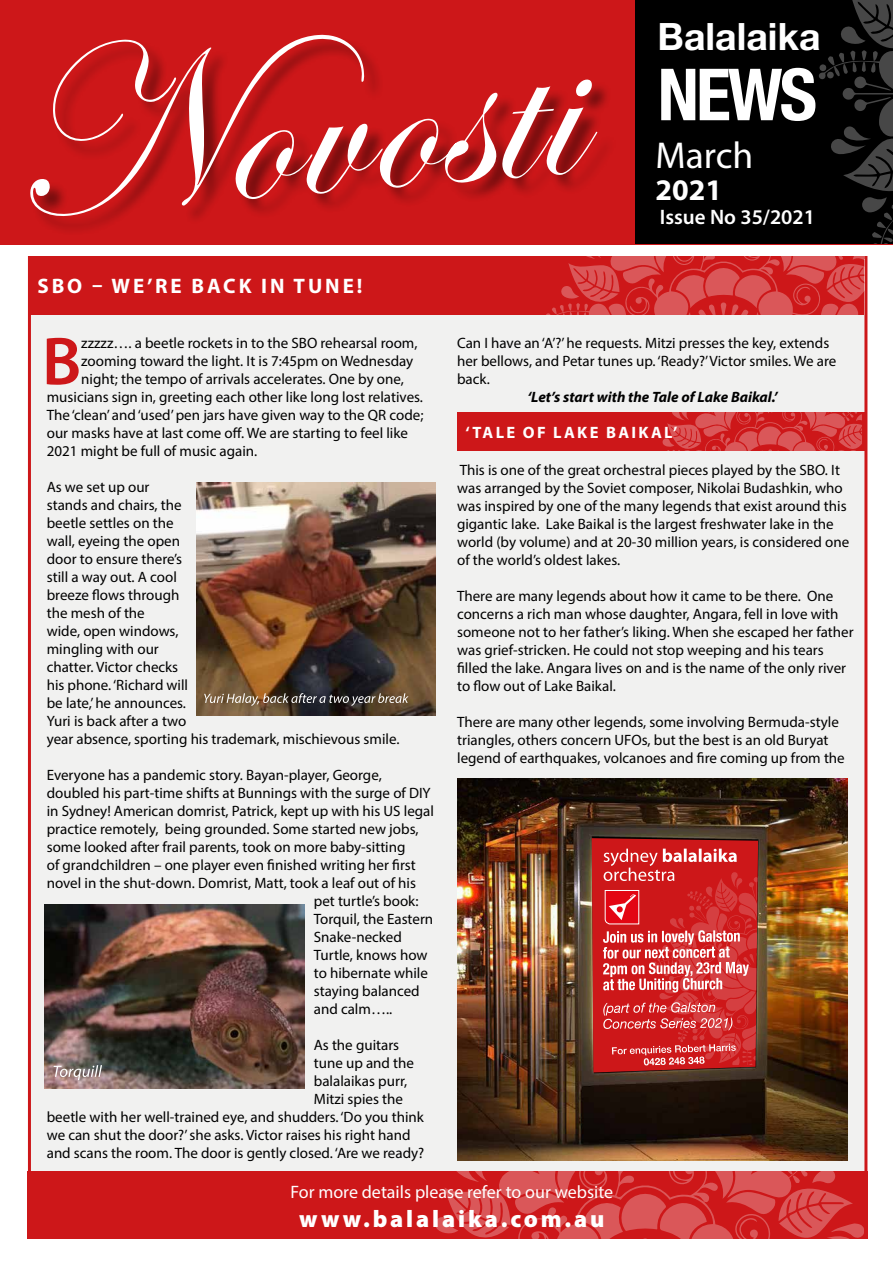
<style>
.page{position:relative;width:893px;height:1263px;background:#fff}
.page>*{position:absolute;margin:0;border:0;box-sizing:border-box;transform-origin:0 0}
.t1{font:700 condensed 72px "Helvetica Neue";color:#fff}
.t2{font:600 68.4px "Myriad Pro";color:#cd1719}
.t3{font:700 37.5px "Helvetica Neue";color:#fff}
.t4{font:37.5px "Myriad Pro";color:#fff}
.t5{font:700 30px "Myriad Pro";color:#fff}
.t6{font:900 24px "Myriad Pro";letter-spacing:.12em;color:#fff}
.t7{font:700 21px "Myriad Pro";letter-spacing:.14em;color:#fff}
.t8{font:600 21px "Myriad Pro";color:#fff}
.t9{font:18px "Myriad Pro";color:#fff}
.t10{font:700 16.5px "Myriad Pro";letter-spacing:.14em;color:#fff}
.t11{font:15px/18px "Myriad Pro";color:#000}
.t12{font:italic 700 15px "Myriad Pro";color:#000}
</style>
<div class="page">
<div style="left:28px;top:256px;width:839px;height:983px;background:#f1f1f0;border:3px solid #cd1719"></div>
<div style="left:29px;top:256px;width:835px;height:59px;background:#cd1719"></div>
<svg style="left:546px;top:256px;width:319px;height:59px"></svg>
<div style="left:0;top:0;width:893px;height:244px;background:#cd1719"></div>
<div style="left:32px;top:36px;width:584px;height:199px;background:#000;opacity:.44"></div>
<svg style="left:30px;top:34px;width:567px;height:183px"></svg>
<div style="left:27px;top:1171px;width:840px;height:68px;background:#cd1719"></div>
<svg style="left:435px;top:1171px;width:428px;height:68px"></svg>
<img style="left:457px;top:778px;width:391px;height:382px">
<div style="left:635px;top:0;width:258px;height:244px;background:#000"></div>
<svg style="left:819px;top:0;width:74px;height:244px"></svg>
<div style="left:457px;top:413px;width:409px;height:38px;background:#cd1719"></div>
<svg style="left:662px;top:413px;width:200px;height:38px"></svg>
<img style="left:197px;top:483px;width:238px;height:232px">
<svg style="left:204px;top:693px;width:205px;height:13px;background:#6e6153"></svg>
<img style="left:45px;top:904px;width:259px;height:184px">
<svg style="left:54px;top:1065px;width:48px;height:15px"></svg>
<svg style="left:546px;top:1136px;width:299px;height:25px;background:#6d4526"></svg>
<svg style="left:592px;top:838px;width:167px;height:234px;background:#d13c3d"></svg>
<p class="t3" style="left:658px;top:7px;width:165px">Balalaika</p>
<p class="t1" style="left:658px;top:35px;width:161px">NEWS</p>
<p class="t7" style="left:37px;top:272px;width:326px">SBO – WE’RE BACK IN TUNE!</p>
<p class="t2" style="left:42px;top:318px;width:41px">B</p>
<p class="t11" style="left:81px;top:334px;width:338px">zzzzz…. a beetle rockets in to the SBO rehearsal room,</p>
<p class="t11" style="left:81px;top:352px;width:333px">zooming toward the light. It is 7:45pm on Wednesday</p>
<p class="t11" style="left:81px;top:370px;width:324px">night; the tempo of arrivals accelerates. One by one,</p>
<p class="t11" style="left:47px;top:388px;width:378px">musicians sign in, greeting each other like long lost relatives.</p>
<p class="t11" style="left:47px;top:406px;width:378px">The ‘clean’ and ‘used’ pen jars have given way to the QR code;</p>
<p class="t11" style="left:47px;top:424px;width:363px">our masks have at last come off. We are starting to feel like</p>
<p class="t11" style="left:47px;top:442px;width:212px">2021 might be full of music again.</p>
<p class="t11" style="left:47px;top:478px;width:354px">As we set up our<br>stands and chairs, the<br>beetle settles on the<br>wall, eyeing the open<br>door to ensure there’s<br>still a way out. A cool<br>breeze flows through<br>the mesh of the<br>wide, open windows,<br>mingling with our<br>chatter. Victor checks<br>his phone. ‘Richard will<br>be late,’ he announces.<br>Yuri is back after a two<br>year absence, sporting his trademark, mischievous smile.</p>
<p class="t11" style="left:47px;top:766px;width:337px">Everyone has a pandemic story. Bayan-player, George,</p>
<p class="t11" style="left:47px;top:784px;width:385px">doubled his part-time shifts at Bunnings with the surge of DIY</p>
<p class="t11" style="left:47px;top:802px;width:389px">in Sydney! American domrist, Patrick, kept up with his US legal</p>
<p class="t11" style="left:47px;top:820px;width:373px">practice remotely, being grounded. Some started new jobs,</p>
<p class="t11" style="left:47px;top:838px;width:360px">some looked after frail parents, took on more baby-sitting</p>
<p class="t11" style="left:47px;top:856px;width:371px">of grandchildren – one player even finished writing her first</p>
<p class="t11" style="left:47px;top:874px;width:371px">novel in the shut-down. Domrist, Matt, took a leaf out of his</p>
<p class="t11" style="left:314px;top:892px;width:106px">pet turtle’s book:</p>
<p class="t11" style="left:314px;top:910px;width:121px">Torquil, the Eastern</p>
<p class="t11" style="left:314px;top:928px;width:90px">Snake-necked</p>
<p class="t11" style="left:314px;top:946px;width:115px">Turtle, knows how</p>
<p class="t11" style="left:314px;top:964px;width:116px">to hibernate while</p>
<p class="t11" style="left:314px;top:982px;width:107px">staying balanced</p>
<p class="t11" style="left:314px;top:1000px;width:80px">and calm…..</p>
<p class="t11" style="left:314px;top:1036px;width:87px">As the guitars</p>
<p class="t11" style="left:314px;top:1054px;width:102px">tune up and the</p>
<p class="t11" style="left:314px;top:1072px;width:95px">balalaikas purr,</p>
<p class="t11" style="left:314px;top:1090px;width:91px">Mitzi spies the</p>
<p class="t11" style="left:47px;top:1108px;width:379px">beetle with her well-trained eye, and shudders. ‘Do you think</p>
<p class="t11" style="left:47px;top:1126px;width:365px">we can shut the door?’ she asks. Victor raises his right hand</p>
<p class="t11" style="left:47px;top:1144px;width:379px">and scans the room. The door is gently closed. ‘Are we ready?</p>
<p class="t4" style="left:655px;top:133px;width:99px">March</p>
<p class="t5" style="left:655px;top:170px;width:68px">2021</p>
<p class="t8" style="left:660px;top:203px;width:157px">Issue No 35/2021</p>
<p class="t11" style="left:457px;top:334px;width:381px">Can I have an ‘A’?’ he requests. Mitzi presses the key, extends her bellows, and Petar tunes up. ‘Ready?’ Victor smiles. We are back.</p>
<p class="t12" style="left:527px;top:387px;width:252px">‘Let’s start with the Tale of Lake Baikal.’</p>
<p class="t10" style="left:466px;top:422px;width:213px">‘TALE OF LAKE BAIKAL’</p>
<p class="t11" style="left:457px;top:461px;width:394px">This is one of the great orchestral pieces played by the SBO. It was arranged by the Soviet composer, Nikolai Budashkin, who was inspired by one of the many legends that exist around this gigantic lake. Lake Baikal is the largest freshwater lake in the world (by volume) and at 20-30 million years, is considered one of the world’s oldest lakes.</p>
<p class="t11" style="left:457px;top:587px;width:398px">There are many legends about how it came to be there. One concerns a rich man whose daughter, Angara, fell in love with someone not to her father’s liking. When she escaped her father was grief-stricken. He could not stop weeping and his tears filled the lake. Angara lives on and is the name of the only river to flow out of Lake Baikal.</p>
<p class="t11" style="left:457px;top:713px;width:389px">There are many other legends, some involving Bermuda-style triangles, others concern UFOs, but the best is an old Buryat legend of earthquakes, volcanoes and fire coming up from the</p>
<p class="t9" style="left:291px;top:1180px;width:324px">For more details please refer to our website</p>
<p class="t6" style="left:299px;top:1202px;width:307px">www.balalaika.com.au</p>
</div>
